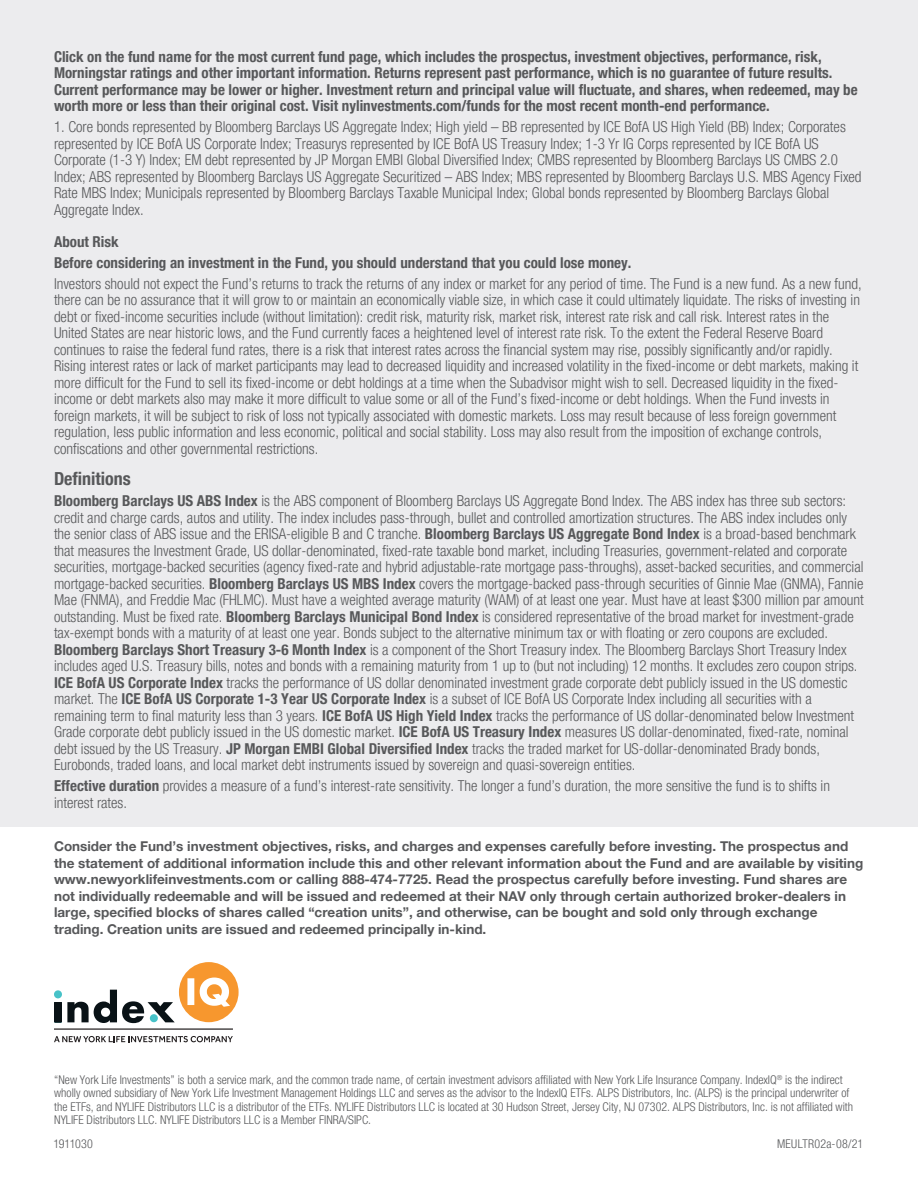
<style>
.page{position:relative;width:918px;height:1188px;background:#fff}
.page>*{position:absolute;margin:0;border:0;box-sizing:border-box;transform-origin:0 0}
.K_body_text{font:700 condensed 18px "Helvetica Neue LT Pro";color:#57585a}
.K_body_text-2{font:300 condensed 15px/16.5px "Helvetica Neue LT Pro";color:#57585a}
.K_body_text-3{font:700 condensed 15px/16.5px "Helvetica Neue LT Pro";color:#57585a}
.K_body_text-4{font:700 13.5px/16.5px "Helvetica Neue LT Pro";color:#57585a}
.K_Source__Hel-light{font:300 condensed 12px/13.5px "Helvetica Neue LT Pro";color:#57585a}
.Compliance_Text_Hel{font:300 condensed 12px "Helvetica Neue LT Pro";letter-spacing:.02em;color:#57585a}
.Compliance_Text_Hel-2{font:300 condensed 12px "Helvetica Neue LT Pro";letter-spacing:-.01em;color:#57585a}
.s1{font-weight:700}
</style>
<div class="page">
<div style="left:0;top:0;width:918px;height:826px;background:#ececee"></div>
<svg style="left:54px;top:962px;width:185px;height:61px"></svg>
<hr style="left:54px;top:1028px;width:179px;height:2px;background:#231f20">
<svg style="left:54px;top:1036px;width:179px;height:6px"></svg>
<p class="K_body_text-3" style="left:54px;top:48px;width:805px">Click on the fund name for the most current fund page, which includes the prospectus, investment objectives, performance, risk, Morningstar ratings and other important information. Returns represent past performance, which is no guarantee of future results.<br>Current performance may be lower or higher. Investment return and principal value will fluctuate, and shares, when redeemed, may be worth more or less than their original cost. Visit nylinvestments.com/funds for the most recent month-end performance.</p>
<p class="K_body_text-2" style="left:54px;top:119px;width:809px">1. Core bonds represented by Bloomberg Barclays US Aggregate Index; High yield – BB represented by ICE BofA US High Yield (BB) Index; Corporates represented by ICE BofA US Corporate Index; Treasurys represented by ICE BofA US Treasury Index; 1-3 Yr IG Corps represented by ICE BofA US Corporate (1-3 Y) Index; EM debt represented by JP Morgan EMBI Global Diversified Index; CMBS represented by Bloomberg Barclays US CMBS 2.0<br>Index; ABS represented by Bloomberg Barclays US Aggregate Securitized – ABS Index; MBS represented by Bloomberg Barclays U.S. MBS Agency Fixed Rate MBS Index; Municipals represented by Bloomberg Barclays Taxable Municipal Index; Global bonds represented by Bloomberg Barclays Global Aggregate Index.</p>
<p class="K_body_text-3" style="left:54px;top:233px;width:66px">About Risk</p>
<p class="K_body_text-3" style="left:54px;top:254px;width:579px">Before considering an investment in the Fund, you should understand that you could lose money.</p>
<p class="K_body_text-2" style="left:54px;top:275px;width:809px">Investors should not expect the Fund’s returns to track the returns of any index or market for any period of time. The Fund is a new fund. As a new fund, there can be no assurance that it will grow to or maintain an economically viable size, in which case it could ultimately liquidate. The risks of investing in debt or fixed-income securities include (without limitation): credit risk, maturity risk, market risk, interest rate risk and call risk. Interest rates in the United States are near historic lows, and the Fund currently faces a heightened level of interest rate risk. To the extent the Federal Reserve Board continues to raise the federal fund rates, there is a risk that interest rates across the financial system may rise, possibly significantly and/or rapidly.<br>Rising interest rates or lack of market participants may lead to decreased liquidity and increased volatility in the fixed-income or debt markets, making it more difficult for the Fund to sell its fixed-income or debt holdings at a time when the Subadvisor might wish to sell. Decreased liquidity in the fixed&shy;income or debt markets also may make it more difficult to value some or all of the Fund’s fixed-income or debt holdings. When the Fund invests in foreign markets, it will be subject to risk of loss not typically associated with domestic markets. Loss may result because of less foreign government regulation, less public information and less economic, political and social stability. Loss may also result from the imposition of exchange controls, confiscations and other governmental restrictions.</p>
<p class="K_body_text" style="left:54px;top:468px;width:78px">Definitions</p>
<p class="K_body_text-2" style="left:54px;top:493px;width:811px"><span class="s1">Bloomberg Barclays US ABS Index</span> is the ABS component of Bloomberg Barclays US Aggregate Bond Index. The ABS index has three sub sectors: credit and charge cards, autos and utility. The index includes pass-through, bullet and controlled amortization structures. The ABS index includes only the senior class of ABS issue and the ERISA-eligible B and C tranche. <span class="s1">Bloomberg Barclays US Aggregate Bond Index</span> is a broad-based benchmark that measures the Investment Grade, US dollar-denominated, fixed-rate taxable bond market, including Treasuries, government-related and corporate securities, mortgage-backed securities (agency fixed-rate and hybrid adjustable-rate mortgage pass-throughs), asset-backed securities, and commercial mortgage-backed securities. <span class="s1">Bloomberg Barclays US MBS Index</span> covers the mortgage-backed pass-through securities of Ginnie Mae (GNMA), Fannie Mae (FNMA), and Freddie Mac (FHLMC). Must have a weighted average maturity (WAM) of at least one year. Must have at least $300 million par amount outstanding. Must be fixed rate. <span class="s1">Bloomberg Barclays Municipal Bond Index</span> is considered representative of the broad market for investment-grade tax-exempt bonds with a maturity of at least one year. Bonds subject to the alternative minimum tax or with floating or zero coupons are excluded.<br><span class="s1">Bloomberg Barclays Short Treasury 3-6 Month Index</span> is a component of the Short Treasury index. The Bloomberg Barclays Short Treasury Index includes aged U.S. Treasury bills, notes and bonds with a remaining maturity from 1 up to (but not including) 12 months. It excludes zero coupon strips.<br><span class="s1">ICE BofA US Corporate Index</span> tracks the performance of US dollar denominated investment grade corporate debt publicly issued in the US domestic market. The <span class="s1">ICE BofA US Corporate 1-3 Year US Corporate Index</span> is a subset of ICE BofA US Corporate Index including all securities with a remaining term to final maturity less than 3 years. <span class="s1">ICE BofA US High Yield Index</span> tracks the performance of US dollar-denominated below Investment Grade corporate debt publicly issued in the US domestic market. <span class="s1">ICE BofA US Treasury Index</span> measures US dollar-denominated, fixed-rate, nominal debt issued by the US Treasury. <span class="s1">JP Morgan EMBI Global Diversified Index</span> tracks the traded market for US-dollar-denominated Brady bonds, Eurobonds, traded loans, and local market debt instruments issued by sovereign and quasi-sovereign entities.</p>
<p class="K_body_text-2" style="left:54px;top:778px;width:778px"><span class="s1">Effective duration</span> provides a measure of a fund’s interest-rate sensitivity. The longer a fund’s duration, the more sensitive the fund is to shifts in interest rates.</p>
<p class="K_body_text-4" style="left:54px;top:838px;width:811px">Consider the Fund’s investment objectives, risks, and charges and expenses carefully before investing. The prospectus and the statement of additional information include this and other relevant information about the Fund and are available by visiting www.newyorklifeinvestments.com or calling 888-474-7725. Read the prospectus carefully before investing. Fund shares are not individually redeemable and will be issued and redeemed at their NAV only through certain authorized broker-dealers in large, specified blocks of shares called “creation units”, and otherwise, can be bought and sold only through exchange trading. Creation units are issued and redeemed principally in-kind.</p>
<p class="K_Source__Hel-light" style="left:54px;top:1073px;width:800px">“New York Life Investments” is both a service mark, and the common trade name, of certain investment advisors affiliated with New York Life Insurance Company. IndexIQ<sup>®</sup> is the indirect wholly owned subsidiary of New York Life Investment Management Holdings LLC and serves as the advisor to the IndexIQ ETFs. ALPS Distributors, Inc. (ALPS) is the principal underwriter of the ETFs, and NYLIFE Distributors LLC is a distributor of the ETFs. NYLIFE Distributors LLC is located at 30 Hudson Street, Jersey City, NJ 07302. ALPS Distributors, Inc. is not affiliated with NYLIFE Distributors LLC. NYLIFE Distributors LLC is a Member FINRA/SIPC.</p>
<p class="Compliance_Text_Hel-2" style="left:53px;top:1136px;width:41px">1911030</p>
<p class="Compliance_Text_Hel" style="left:777px;top:1136px;width:88px">MEULTR02a-08/21</p>
</div>
